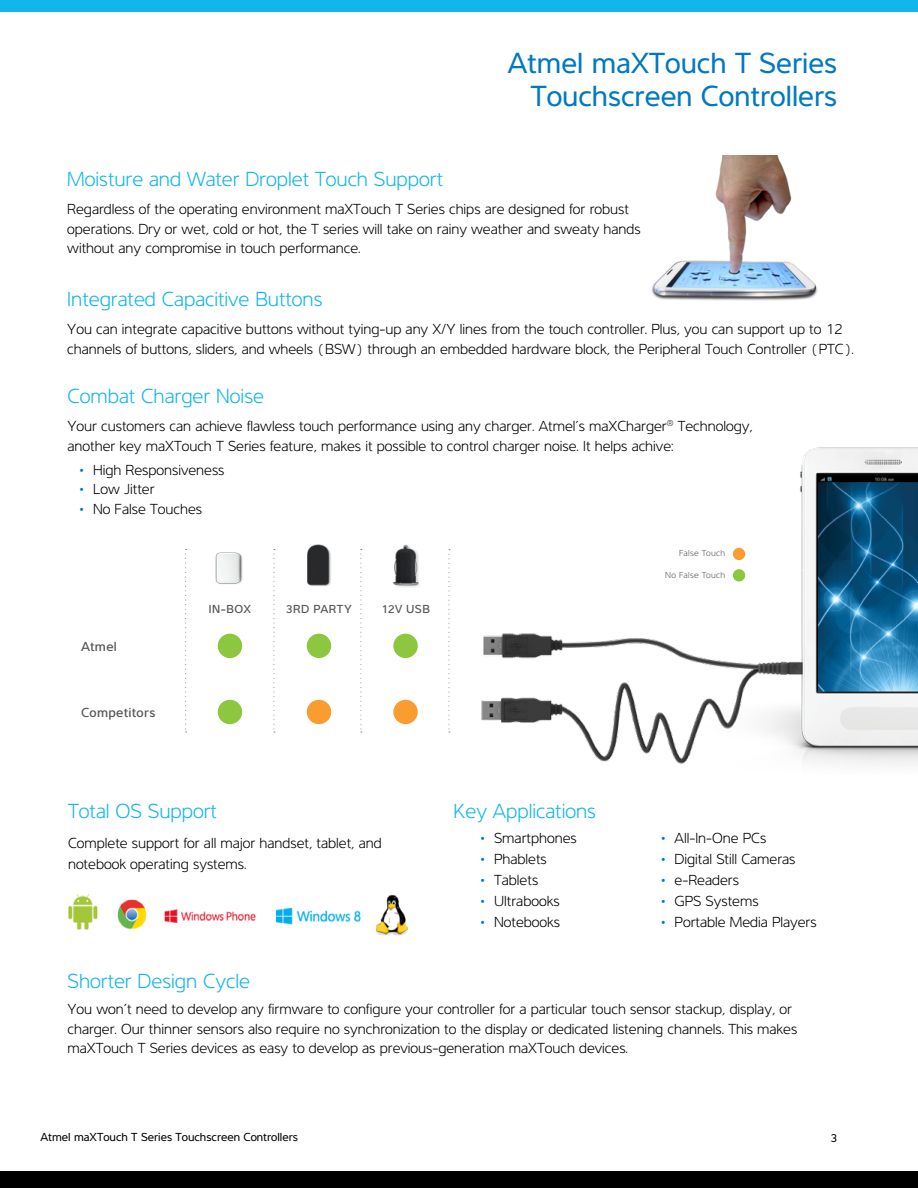
<style>
.page{position:relative;width:918px;height:1188px;background:#fff}
.page>*{position:absolute;margin:0;border:0;box-sizing:border-box;transform-origin:0 0}
.t1{font:30px/33px "Interval";color:#0079c1;text-align:right}
.t2{font:300 21px "Interval";color:#13b6ea}
.t3{font:300 15px/19.5px "Interval";color:#000}
.t4{font:500 13.5px "Interval";letter-spacing:.02em;color:#58595b}
.t5{font:12px "Interval";color:#000}
.t6{font:500 12px "Interval";letter-spacing:.04em;color:#58595b}
.t7{font:300 9px "Interval";letter-spacing:.035em;color:#58595b}
.s1{color:#0079c1}
</style>
<div class="page">
<svg style="left:0;top:1172px;width:1px;height:16px"></svg>
<div style="left:1px;top:1172px;width:917px;height:16px;background:#000"></div>
<svg style="left:0;top:0;width:3px;height:12px"></svg>
<div style="left:3px;top:0;width:915px;height:12px;background:#13b6ea"></div>
<img style="left:68px;top:894px;width:341px;height:41px">
<img style="left:651px;top:156px;width:167px;height:145px">
<img style="left:227px;top:447px;width:691px;height:318px">
<img style="left:215px;top:545px;width:34px;height:55px">
<img style="left:297px;top:530px;width:48px;height:64px">
<img style="left:378px;top:542px;width:42px;height:51px">
<div style="left:218px;top:634px;width:24px;height:24px;background:#8dc63f;border-radius:50%"></div>
<div style="left:393px;top:700px;width:25px;height:24px;background:#f99d31;border-radius:50%"></div>
<div style="left:307px;top:700px;width:24px;height:24px;background:#f99d31;border-radius:50%"></div>
<div style="left:307px;top:634px;width:24px;height:24px;background:#8dc63f;border-radius:50%"></div>
<div style="left:393px;top:634px;width:25px;height:24px;background:#8dc63f;border-radius:50%"></div>
<div style="left:218px;top:700px;width:24px;height:24px;background:#8dc63f;border-radius:50%"></div>
<div style="left:733px;top:548px;width:12px;height:12px;background:#f99d31;border-radius:50%"></div>
<div style="left:733px;top:569px;width:12px;height:13px;background:#8dc63f;border-radius:50%"></div>
<svg style="left:274px;top:549px;width:1px;height:184px"></svg>
<svg style="left:185px;top:549px;width:2px;height:184px"></svg>
<svg style="left:361px;top:549px;width:1px;height:184px"></svg>
<svg style="left:449px;top:549px;width:1px;height:184px"></svg>
<h1 class="t1" style="left:508px;top:46px;width:331px">Atmel maXTouch T Series<br>Touchscreen Controllers</h1>
<h2 class="t2" style="left:67px;top:167px;width:377px">Moisture and Water Droplet Touch Support</h2>
<p class="t3" style="left:67px;top:199px;width:575px">Regardless of the operating environment maXTouch T Series chips are designed for robust operations. Dry or wet, cold or hot, the T series will take on rainy weather and sweaty hands without any compromise in touch performance.</p>
<h2 class="t2" style="left:67px;top:287px;width:257px">Integrated Capacitive Buttons</h2>
<p class="t3" style="left:67px;top:319px;width:788px">You can integrate capacitive buttons without tying-up any X/Y lines from the touch controller. Plus, you can support up to 12 channels of buttons, sliders, and wheels (BSW) through an embedded hardware block, the Peripheral Touch Controller (PTC).</p>
<h2 class="t2" style="left:68px;top:384px;width:198px">Combat Charger Noise</h2>
<p class="t3" style="left:68px;top:416px;width:687px">Your customers can achieve flawless touch performance using any charger. Atmel’s maXCharger<sup>®</sup> Technology, another key maXTouch T Series feature, makes it possible to control charger noise. It helps achive:</p>
<p class="t3" style="left:80px;top:460px;width:147px"><span class="s1">•</span> High Responsiveness</p>
<p class="t3" style="left:80px;top:479px;width:77px"><span class="s1">•</span> Low Jitter</p>
<p class="t3" style="left:80px;top:499px;width:124px"><span class="s1">•</span> No False Touches</p>
<p class="t4" style="left:81px;top:638px;width:37px">Atmel</p>
<p class="t4" style="left:81px;top:704px;width:76px">Competitors</p>
<p class="t6" style="left:209px;top:603px;width:44px">IN-BOX</p>
<p class="t6" style="left:286px;top:603px;width:68px">3RD PARTY</p>
<p class="t6" style="left:381px;top:603px;width:50px">12V USB</p>
<h2 class="t2" style="left:68px;top:799px;width:150px">Total OS Support</h2>
<p class="t3" style="left:68px;top:832px;width:315px;line-height:21px">Complete support for all major handset, tablet, and notebook operating systems.</p>
<h2 class="t2" style="left:454px;top:799px;width:144px">Key Applications</h2>
<p class="t3" style="left:481px;top:828px;width:98px"><span class="s1">•</span> Smartphones</p>
<p class="t3" style="left:481px;top:849px;width:68px"><span class="s1">•</span> Phablets</p>
<p class="t3" style="left:481px;top:870px;width:59px"><span class="s1">•</span> Tablets</p>
<p class="t3" style="left:481px;top:891px;width:81px"><span class="s1">•</span> Ultrabooks</p>
<p class="t3" style="left:481px;top:912px;width:81px"><span class="s1">•</span> Notebooks</p>
<p class="t7" style="left:679px;top:548px;width:48px">False Touch</p>
<p class="t7" style="left:665px;top:570px;width:61px">No False Touch</p>
<p class="t3" style="left:661px;top:828px;width:107px"><span class="s1">•</span> All-In-One PCs</p>
<p class="t3" style="left:661px;top:849px;width:136px"><span class="s1">•</span> Digital Still Cameras</p>
<p class="t3" style="left:661px;top:870px;width:79px"><span class="s1">•</span> e-Readers</p>
<p class="t3" style="left:661px;top:891px;width:99px"><span class="s1">•</span> GPS Systems</p>
<p class="t3" style="left:661px;top:912px;width:157px"><span class="s1">•</span> Portable Media Players</p>
<h2 class="t2" style="left:68px;top:969px;width:184px">Shorter Design Cycle</h2>
<p class="t3" style="left:68px;top:999px;width:731px">You won’t need to develop any firmware to configure your controller for a particular touch sensor stackup, display, or charger. Our thinner sensors also require no synchronization to the display or dedicated listening channels. This makes maXTouch T Series devices as easy to develop as previous-generation maXTouch devices.</p>
<p class="t5" style="left:40px;top:1130px;width:259px">Atmel maXTouch T Series Touchscreen Controllers</p>
<p class="t5" style="left:830px;top:1131px;width:8px">3</p>
</div>
